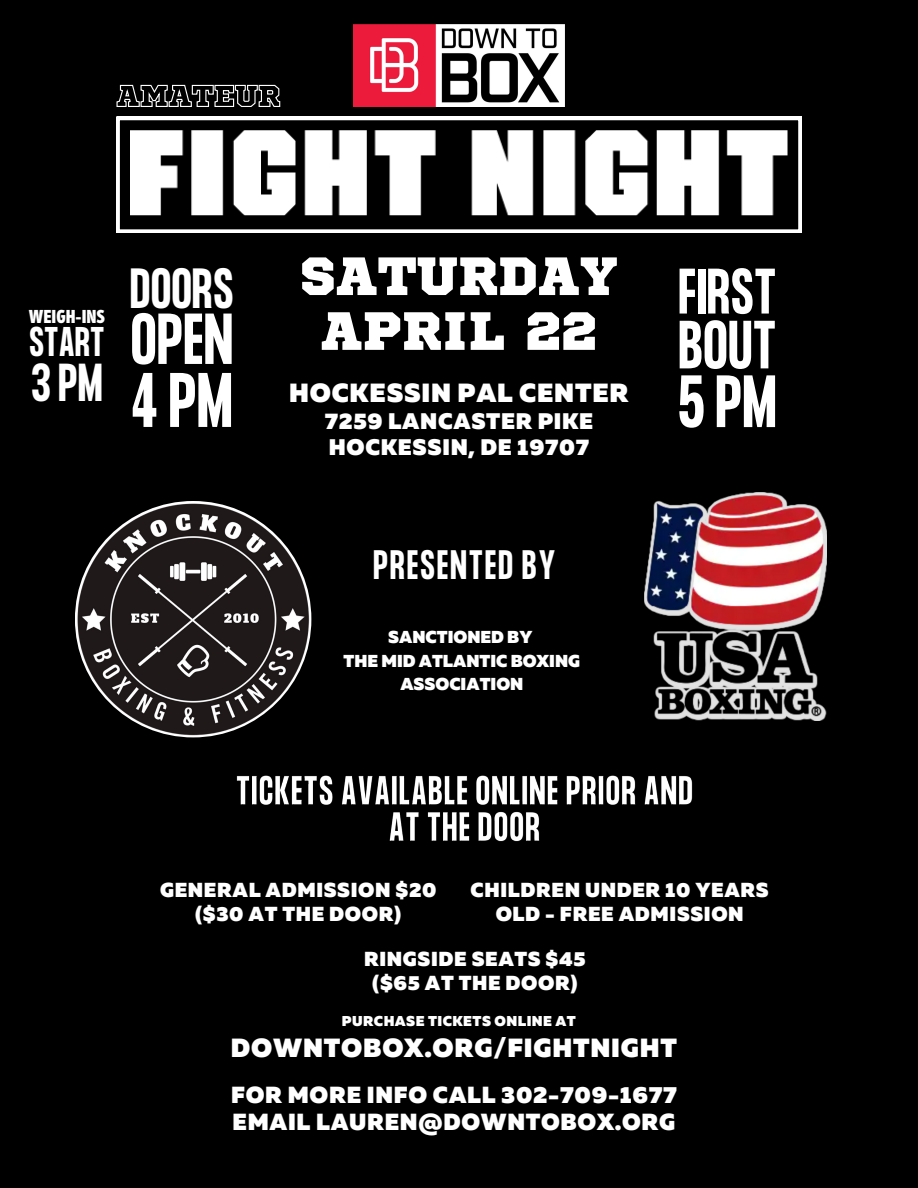
<style>
.page{position:relative;width:918px;height:1188px;background:#000}
.page>*{position:absolute;margin:0;border:0;box-sizing:border-box;transform-origin:0 0}
.t1{font:700 67.5px "Formula Condensed";color:#fff}
.t2{font:700 64.65px "Formula Condensed";color:#fff}
.t3{font:700 63px "Formula Condensed";color:#fff}
.t4{font:700 59.55px "Formula Condensed";color:#fff}
.t5{font:700 56.1px "Formula Condensed";color:#fff}
.t6{font:53.7px/54.9px "Sports World";color:#fff;text-align:center}
.t7{font:700 49.5px "Formula Condensed";color:#fff}
.t8{font:700 46.65px "Formula Condensed";color:#fff}
.t9{font:700 36.3px "Formula Condensed";color:#fff}
.t10{font:700 36px "Formula Condensed";letter-spacing:.045em;color:#fff}
.t11{font:900 26.25px "Muller";letter-spacing:.03em;color:#fff}
.t12{font:900 23.25px/27px "Muller";letter-spacing:.03em;color:#fff}
.t13{font:900 22.5px/25.8px "Muller";letter-spacing:.03em;color:#fff}
.t14{font:900 20.25px/23.7px "Muller";letter-spacing:.03em;color:#fff;text-align:center}
.t15{font:900 18.6px "Mozer";color:#fff}
.t16{font:900 17.25px/23.7px "Muller";color:#fff;text-align:center}
.t17{font:900 14.25px "Muller";letter-spacing:.03em;color:#fff}
</style>
<div class="page">
<img style="left:354px;top:25px;width:210px;height:82px">
<svg style="left:117px;top:117px;width:685px;height:116px"></svg>
<img style="left:75px;top:501px;width:237px;height:237px">
<img style="left:644px;top:492px;width:182px;height:228px">
<svg style="left:116px;top:84px;width:165px;height:23px"></svg>
<img style="left:236px;top:775px;width:457px;height:67px">
<p class="t15" style="left:29px;top:305px;width:78px">WEIGH-INS</p>
<h3 class="t9" style="left:29px;top:323px;width:77px">START</h3>
<h3 class="t8" style="left:31px;top:359px;width:73px">3PM</h3>
<h3 class="t7" style="left:130px;top:263px;width:105px">DOORS</h3>
<h3 class="t3" style="left:130px;top:307px;width:104px">OPEN</h3>
<h1 class="t1" style="left:131px;top:366px;width:103px">4PM</h1>
<h3 class="t6" style="left:300px;top:251px;width:319px">SATURDAY<br>APRIL 22</h3>
<p class="t11" style="left:289px;top:382px;width:341px">HOCKESSIN PAL CENTER</p>
<p class="t13" style="left:325px;top:410px;width:270px">7259 LANCASTER PIKE<br>HOCKESSIN, DE 19707</p>
<h3 class="t10" style="left:373px;top:547px;width:184px">PRESENTED BY</h3>
<p class="t16" style="left:344px;top:627px;width:238px">SANCTIONED BY<br>THE MID ATLANTIC BOXING<br>ASSOCIATION</p>
<h3 class="t5" style="left:678px;top:263px;width:100px">FIRST</h3>
<h3 class="t4" style="left:678px;top:315px;width:100px">BOUT</h3>
<h2 class="t2" style="left:678px;top:369px;width:101px">5PM</h2>
<p class="t14" style="left:160px;top:880px;width:278px">GENERAL ADMISSION $20 ($30 AT THE DOOR)</p>
<p class="t14" style="left:471px;top:880px;width:300px">CHILDREN UNDER 10 YEARS<br>OLD - FREE ADMISSION</p>
<p class="t14" style="left:364px;top:949px;width:223px">RINGSIDE SEATS $45 ($65 AT THE DOOR)</p>
<p class="t17" style="left:342px;top:1015px;width:236px">PURCHASE TICKETS ONLINE AT</p>
<p class="t11" style="left:231px;top:1037px;width:448px">DOWNTOBOX.ORG/FIGHTNIGHT</p>
<p class="t12" style="left:231px;top:1083px;width:447px">FOR MORE INFO CALL 302-709-1677<br>EMAIL LAUREN@DOWNTOBOX.ORG</p>
</div>
